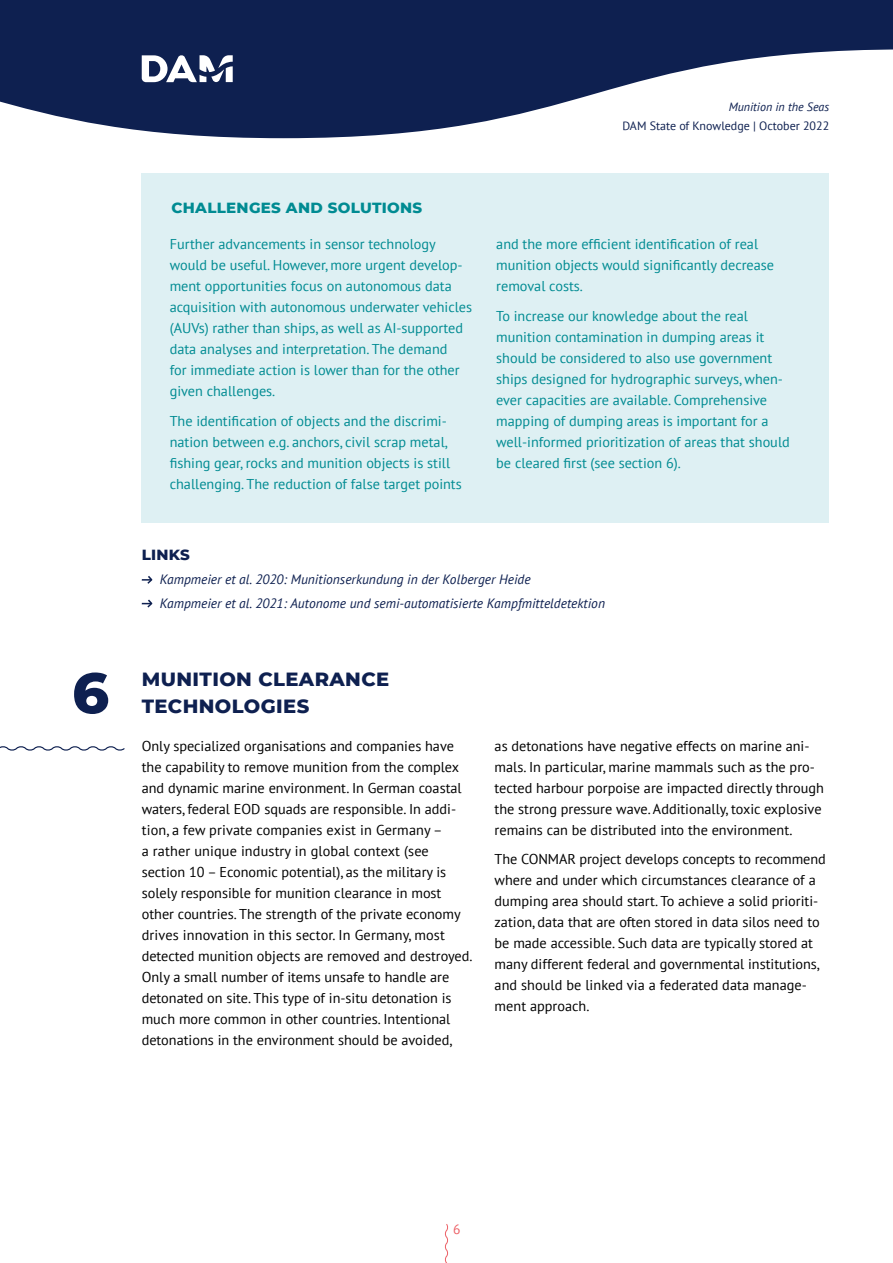
<style>
.page{position:relative;width:893px;height:1263px;background:#fff}
.page>*{position:absolute;margin:0;border:0;box-sizing:border-box;transform-origin:0 0}
.t1{font:800 57px "Montserrat";color:#0e2050}
.t2{font:800 19.5px/27px "Montserrat";letter-spacing:.02em;color:#0e2050}
.t3{font:800 15px "Montserrat";letter-spacing:.02em;color:#008b92}
.t4{font:800 15px "Montserrat";letter-spacing:.02em;color:#0e2050}
.t5{font:14.25px/21px "PT Sans";color:#000}
.t6{font:14.25px/21px "PT Sans";color:#008b92}
.t7{font:italic 13.5px/23.7px "PT Sans";color:#0e2050}
.t8{font:13.5px "PT Sans";color:#ec5f65}
.t9{font:12px "PT Sans";color:#0e2050}
.t10{font:italic 12px "PT Sans";color:#0e2050}
</style>
<div class="page">
<svg style="left:0;top:0;width:893px;height:138px;fill:#0e2050"></svg>
<svg style="left:142px;top:55px;width:91px;height:27px"></svg>
<svg style="left:445px;top:1224px;width:3px;height:39px"></svg>
<svg style="left:142px;top:576px;width:11px;height:8px"></svg>
<svg style="left:142px;top:599px;width:11px;height:9px"></svg>
<div style="left:142px;top:173px;width:687px;height:350px;background:#def0f3"></div>
<p class="t10" style="left:729px;top:99px;width:102px">Munition in the Seas</p>
<p class="t9" style="left:622px;top:118px;width:208px">DAM State of Knowledge | October 2022</p>
<p class="t3" style="left:171px;top:197px;width:252px">CHALLENGES AND SOLUTIONS</p>
<p class="t6" style="left:170px;top:233px;width:304px">Further advancements in sensor technology would be useful. However, more urgent develop&shy;ment opportunities focus on autonomous data acquisition with autonomous underwater vehicles (AUVs) rather than ships, as well as AI-supported data analyses and interpretation. The demand<br>for immediate action is lower than for the other given challenges.</p>
<p class="t6" style="left:170px;top:410px;width:294px">The identification of objects and the discrimi&shy;nation between e.g. anchors, civil scrap metal, fishing gear, rocks and munition objects is still challenging. The reduction of false target points</p>
<p class="t6" style="left:496px;top:233px;width:279px">and the more efficient identification of real munition objects would significantly decrease removal costs.</p>
<p class="t6" style="left:496px;top:305px;width:295px">To increase our knowledge about the real munition contamination in dumping areas it should be considered to also use government ships designed for hydrographic surveys, when&shy;ever capacities are available. Comprehensive mapping of dumping areas is important for a well-informed prioritization of areas that should be cleared first (see section 6).</p>
<p class="t4" style="left:142px;top:544px;width:50px">LINKS</p>
<p class="t7" style="left:160px;top:567px;width:447px">Kampmeier et al. 2020: Munitionserkundung in der Kolberger Heide<br>Kampmeier et al. 2021: Autonome und semi-automatisierte Kampfmitteldetektion</p>
<h1 class="t1" style="left:72px;top:651px;width:38px">6</h1>
<h2 class="t2" style="left:142px;top:665px;width:249px">MUNITION CLEARANCE<br>TECHNOLOGIES</h2>
<p class="t5" style="left:142px;top:735px;width:332px">Only specialized organisations and companies have the capability to remove munition from the complex and dynamic marine environment. In German coastal waters, federal EOD squads are responsible. In addi&shy;tion, a few private companies exist in Germany –<br>a rather unique industry in global context (see section 10 – Economic potential), as the military is solely responsible for munition clearance in most other countries. The strength of the private economy drives innovation in this sector. In Germany, most detected munition objects are removed and destroyed.<br>Only a small number of items unsafe to handle are detonated on site. This type of in-situ detonation is much more common in other countries. Intentional detonations in the environment should be avoided,</p>
<p class="t5" style="left:495px;top:735px;width:331px">as detonations have negative effects on marine ani&shy;mals. In particular, marine mammals such as the pro&shy;tected harbour porpoise are impacted directly through the strong pressure wave. Additionally, toxic explosive remains can be distributed into the environment.</p>
<p class="t5" style="left:495px;top:848px;width:333px">The CONMAR project develops concepts to recommend where and under which circumstances clearance of a dumping area should start. To achieve a solid prioriti&shy;zation, data that are often stored in data silos need to be made accessible. Such data are typically stored at many different federal and governmental institutions, and should be linked via a federated data manage&shy;ment approach.</p>
<p class="t8" style="left:453px;top:1221px;width:9px">6</p>
</div>
